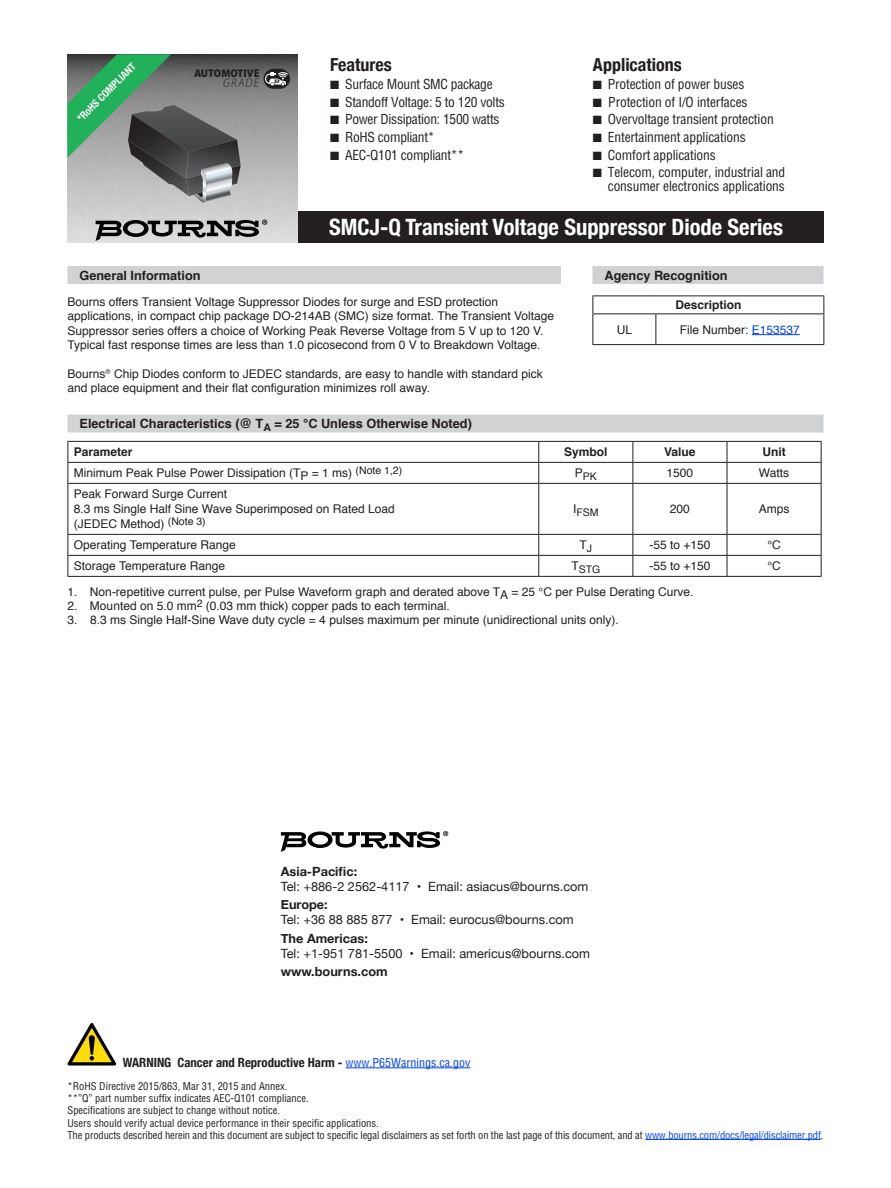
<style>
.page{position:relative;width:891px;height:1188px;background:#fff}
.page>*{position:absolute;margin:0;border:0;box-sizing:border-box;transform-origin:0 0}
.t1{font:700 condensed 22.5px "Helvetica Neue";color:#fff}
.t2{font:700 condensed 18px "Helvetica Neue";color:#231f20}
.t3{font:condensed 13.5px/13.5px "Helvetica";letter-spacing:-.01em;color:#231f20;text-align:right}
.t4{font:12.75px "Helvetica Neue";color:#231f20}
.t5{font:700 12.75px "Helvetica";color:#231f20}
.t6{font:700 condensed 12.75px "Helvetica Neue";color:#231f20}
.t7{font:700 12.75px "Helvetica Neue";color:#231f20}
.t8{font:italic 300 semi-condensed 12.6px "Myriad Pro";letter-spacing:.1em;color:#231f20}
.t9{font:12px/14.4px "Helvetica";color:#231f20}
.t10{font:700 12px "Helvetica";color:#231f20}
.t11{font:900 semi-condensed 11.25px "Myriad Pro";color:#231f20}
.t12{font:condensed 10.5px/12.1px "Helvetica";color:#231f20}
.t13{font:10.5px "Helvetica";color:#231f20}
.s1{color:#0042f4}
.s2{font-family:"Helvetica";font-weight:400;font-size:12px;color:#0042f4}
</style>
<div class="page">
<div style="left:68px;top:415px;width:756px;height:18px;background:#d1d2d4"></div>
<div style="left:289px;top:212px;width:535px;height:31px;background:#231f20"></div>
<img style="left:68px;top:54px;width:230px;height:189px">
<hr style="left:68px;top:441px;width:471px;height:1px;background:#231f20">
<hr style="left:539px;top:441px;width:94px;height:1px;background:#231f20">
<hr style="left:633px;top:441px;width:94px;height:1px;background:#231f20">
<hr style="left:727px;top:441px;width:95px;height:1px;background:#231f20">
<hr style="left:68px;top:462px;width:471px;height:1px;background:#231f20">
<svg style="left:68px;top:442px;width:1px;height:41px"></svg>
<hr style="left:539px;top:462px;width:94px;height:1px;background:#231f20">
<svg style="left:538px;top:442px;width:1px;height:41px"></svg>
<hr style="left:633px;top:462px;width:94px;height:1px;background:#231f20">
<svg style="left:633px;top:442px;width:1px;height:41px"></svg>
<hr style="left:727px;top:462px;width:95px;height:1px;background:#231f20">
<svg style="left:727px;top:442px;width:1px;height:41px"></svg>
<svg style="left:821px;top:442px;width:1px;height:41px"></svg>
<hr style="left:68px;top:483px;width:471px;height:1px;background:#231f20">
<hr style="left:68px;top:484px;width:1px;height:50px;background:#231f20">
<hr style="left:539px;top:483px;width:94px;height:1px;background:#231f20">
<hr style="left:538px;top:484px;width:1px;height:50px;background:#231f20">
<hr style="left:633px;top:483px;width:94px;height:1px;background:#231f20">
<hr style="left:633px;top:484px;width:1px;height:50px;background:#231f20">
<hr style="left:727px;top:483px;width:95px;height:1px;background:#231f20">
<hr style="left:727px;top:484px;width:1px;height:50px;background:#231f20">
<hr style="left:821px;top:484px;width:1px;height:50px;background:#231f20">
<hr style="left:68px;top:534px;width:471px;height:1px;background:#231f20">
<hr style="left:539px;top:534px;width:94px;height:1px;background:#231f20">
<hr style="left:633px;top:534px;width:94px;height:1px;background:#231f20">
<hr style="left:727px;top:534px;width:95px;height:1px;background:#231f20">
<hr style="left:68px;top:555px;width:471px;height:1px;background:#231f20">
<svg style="left:68px;top:535px;width:1px;height:41px"></svg>
<hr style="left:539px;top:555px;width:94px;height:1px;background:#231f20">
<svg style="left:538px;top:535px;width:1px;height:41px"></svg>
<hr style="left:633px;top:555px;width:94px;height:1px;background:#231f20">
<svg style="left:633px;top:535px;width:1px;height:41px"></svg>
<hr style="left:727px;top:555px;width:95px;height:1px;background:#231f20">
<svg style="left:727px;top:535px;width:1px;height:41px"></svg>
<svg style="left:821px;top:535px;width:1px;height:41px"></svg>
<hr style="left:68px;top:576px;width:471px;height:1px;background:#231f20">
<hr style="left:539px;top:576px;width:94px;height:1px;background:#231f20">
<hr style="left:633px;top:576px;width:94px;height:1px;background:#231f20">
<hr style="left:727px;top:576px;width:95px;height:1px;background:#231f20">
<div style="left:68px;top:266px;width:493px;height:18px;background:#d1d2d4"></div>
<svg style="left:95px;top:220px;width:172px;height:21px;background:#7f7f7e"></svg>
<svg style="left:68px;top:54px;width:173px;height:148px;background:#72877b"></svg>
<div style="left:592px;top:266px;width:232px;height:18px;background:#d1d2d4"></div>
<hr style="left:592px;top:296px;width:64px;height:1px;background:#231f20">
<svg style="left:592px;top:296px;width:1px;height:18px"></svg>
<hr style="left:656px;top:296px;width:168px;height:1px;background:#231f20">
<svg style="left:824px;top:296px;width:1px;height:18px"></svg>
<hr style="left:592px;top:314px;width:64px;height:1px;background:#231f20">
<hr style="left:592px;top:314px;width:1px;height:30px;background:#231f20">
<hr style="left:592px;top:344px;width:64px;height:1px;background:#231f20">
<hr style="left:656px;top:314px;width:168px;height:1px;background:#231f20">
<hr style="left:656px;top:314px;width:1px;height:30px;background:#231f20">
<hr style="left:824px;top:314px;width:1px;height:30px;background:#231f20">
<hr style="left:656px;top:344px;width:168px;height:1px;background:#231f20">
<hr style="left:752px;top:334px;width:48px;height:1px;background:#0042f4">
<svg style="left:281px;top:831px;width:167px;height:21px"></svg>
<hr style="left:645px;top:1139px;width:176px;height:1px;background:#0042f4">
<hr style="left:346px;top:1067px;width:125px;height:1px;background:#0042f4">
<svg style="left:68px;top:1023px;width:48px;height:43px"></svg>
<div style="left:264px;top:69px;width:26px;height:20px;background:#231f20;border-radius:10px"></div>
<svg style="left:265px;top:72px;width:23px;height:14px"></svg>
<p class="t11" style="left:194px;top:67px;width:67px">AUTOMOTIVE</p>
<p class="t8" style="left:223px;top:76px;width:37px">GRADE</p>
<h2 class="t2" style="left:330px;top:50px;width:63px">Features</h2>
<p class="t3" style="left:330px;top:77px;width:164px">■ Surface Mount SMC package</p>
<p class="t3" style="left:330px;top:95px;width:176px">■ Standoff Voltage: 5 to 120 volts</p>
<p class="t3" style="left:330px;top:112px;width:171px">■ Power Dissipation: 1500 watts</p>
<p class="t3" style="left:330px;top:130px;width:106px">■ RoHS compliant*</p>
<p class="t3" style="left:330px;top:148px;width:135px">■ AEC-Q101 compliant**</p>
<h2 class="t2" style="left:593px;top:50px;width:91px">Applications</h2>
<p class="t3" style="left:593px;top:77px;width:153px">■ Protection of power buses</p>
<p class="t3" style="left:593px;top:95px;width:156px">■ Protection of I/O interfaces</p>
<p class="t3" style="left:593px;top:112px;width:182px">■ Overvoltage transient protection</p>
<p class="t3" style="left:593px;top:130px;width:154px">■ Entertainment applications</p>
<p class="t3" style="left:593px;top:148px;width:125px">■ Comfort applications</p>
<p class="t3" style="left:593px;top:166px;width:194px">■ Telecom, computer, industrial and consumer electronics applications</p>
<h1 class="t1" style="left:329px;top:208px;width:455px">SMCJ-Q Transient Voltage Suppressor Diode Series</h1>
<p class="t5" style="left:80px;top:265px;width:123px">General Information</p>
<p class="t9" style="left:68px;top:295px;width:488px">Bourns offers Transient Voltage Suppressor Diodes for surge and ESD protection applications, in compact chip package DO-214AB (SMC) size format. The Transient Voltage Suppressor series offers a choice of Working Peak Reverse Voltage from 5 V up to 120 V.<br>Typical fast response times are less than 1.0 picosecond from 0 V to Breakdown Voltage.</p>
<p class="t9" style="left:68px;top:367px;width:477px">Bourns<sup>®</sup> Chip Diodes conform to JEDEC standards, are easy to handle with standard pick and place equipment and their flat configuration minimizes roll away.</p>
<p class="t5" style="left:80px;top:413px;width:394px">Electrical Characteristics (@ T<sub>A</sub> = 25 °C Unless Otherwise Noted)</p>
<p class="t5" style="left:604px;top:265px;width:125px">Agency Recognition</p>
<p class="t10" style="left:675px;top:295px;width:68px">Description</p>
<p class="t9" style="left:617px;top:323px;width:17px">UL</p>
<p class="t9" style="left:680px;top:323px;width:122px">File Number: <span class="s1">E153537</span></p>
<p class="t10" style="left:74px;top:442px;width:60px">Parameter</p>
<p class="t10" style="left:564px;top:442px;width:45px">Symbol</p>
<p class="t10" style="left:664px;top:442px;width:33px">Value</p>
<p class="t10" style="left:762px;top:442px;width:25px">Unit</p>
<p class="t9" style="left:74px;top:466px;width:330px">Minimum Peak Pulse Power Dissipation (TP = 1 ms) <sup>(Note</sup> <sup>1,2)</sup></p>
<p class="t13" style="left:575px;top:469px;width:24px"><sup>P</sup>PK</p>
<p class="t9" style="left:667px;top:466px;width:28px">1500</p>
<p class="t9" style="left:759px;top:466px;width:32px">Watts</p>
<p class="t9" style="left:74px;top:487px;width:323px;line-height:15px">Peak Forward Surge Current<br>8.3 ms Single Half Sine Wave Superimposed on Rated Load (JEDEC Method) <sup>(Note</sup> <sup>3)</sup></p>
<p class="t13" style="left:573px;top:505px;width:27px"><sup>I</sup>FSM</p>
<p class="t9" style="left:670px;top:502px;width:22px">200</p>
<p class="t9" style="left:759px;top:502px;width:32px">Amps</p>
<p class="t9" style="left:74px;top:538px;width:163px">Operating Temperature Range</p>
<p class="t9" style="left:580px;top:538px;width:14px">T<sub>J</sub></p>
<p class="t9" style="left:649px;top:538px;width:63px">-55 to +150</p>
<p class="t9" style="left:767px;top:538px;width:15px">°C</p>
<p class="t9" style="left:74px;top:559px;width:153px">Storage Temperature Range</p>
<p class="t13" style="left:571px;top:562px;width:30px"><sup>T</sup>STG</p>
<p class="t9" style="left:649px;top:559px;width:63px">-55 to +150</p>
<p class="t9" style="left:767px;top:559px;width:15px">°C</p>
<p class="t9" style="left:67px;top:584px;width:627px">1. Non-repetitive current pulse, per Pulse Waveform graph and derated above TA = 25 °C per Pulse Derating Curve.</p>
<p class="t9" style="left:67px;top:599px;width:384px">2. Mounted on 5.0 mm<sup>2</sup> (0.03 mm thick) copper pads to each terminal.</p>
<p class="t9" style="left:68px;top:613px;width:553px">3. 8.3 ms Single Half-Sine Wave duty cycle = 4 pulses maximum per minute (unidirectional units only).</p>
<p class="t7" style="left:281px;top:861px;width:78px">Asia-Pacific:</p>
<p class="t4" style="left:281px;top:877px;width:309px">Tel: +886-2 2562-4117 • Email: asiacus@bourns.com</p>
<p class="t7" style="left:281px;top:895px;width:48px">Europe:</p>
<p class="t4" style="left:281px;top:911px;width:295px">Tel: +36 88 885 877 • Email: eurocus@bourns.com</p>
<p class="t7" style="left:281px;top:928px;width:89px">The Americas:</p>
<p class="t4" style="left:281px;top:944px;width:311px">Tel: +1-951 781-5500 • Email: americus@bourns.com</p>
<p class="t7" style="left:281px;top:962px;width:108px">www.bourns.com</p>
<p class="t6" style="left:123px;top:1052px;width:349px">WARNING Cancer and Reproductive Harm - <span class="s2">www.P65Warnings.ca.gov</span></p>
<p class="t12" style="left:68px;top:1080px;width:757px">*RoHS Directive 2015/863, Mar 31, 2015 and Annex.<br>**”Q” part number suffix indicates AEC-Q101 compliance.<br>Specifications are subject to change without notice.<br>Users should verify actual device performance in their specific applications.<br>The products described herein and this document are subject to specific legal disclaimers as set forth on the last page of this document, and at <span class="s1">www.bourns.com/docs/legal/disclaimer.pdf</span>.</p>
</div>
